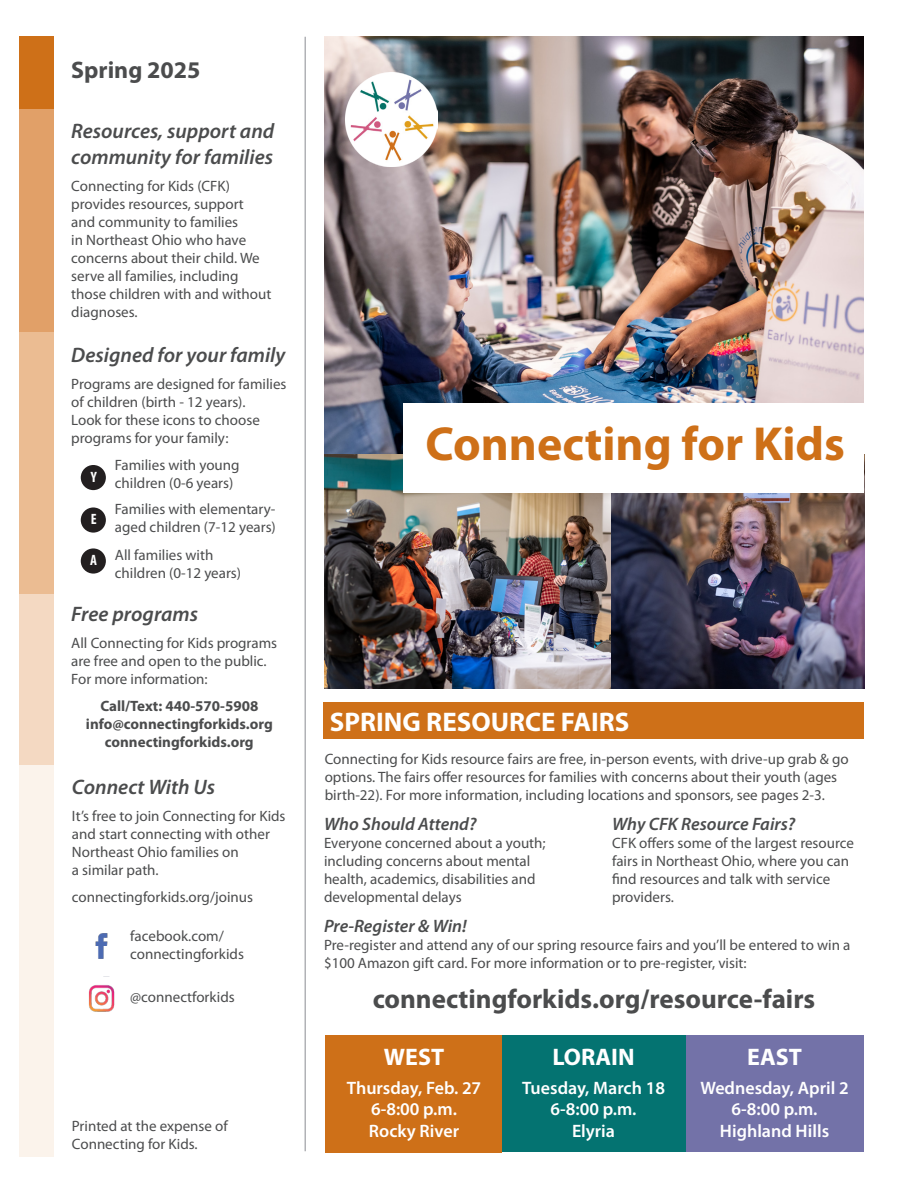
<style>
.page{position:relative;width:918px;height:1188px;background:#fff}
.page>*{position:absolute;margin:0;border:0;box-sizing:border-box;transform-origin:0 0}
.t1{font:700 48px "Myriad Pro";color:#ce7018}
.t2{font:700 27px "Myriad Pro";color:#4b4c4d}
.t3{font:700 27px "Myriad Pro";color:#fff}
.t4{font:700 24px "Myriad Pro";color:#fff}
.t5{font:700 24px "Myriad Pro";color:#4b4c4d}
.Navigation_Head{font:italic 600 21px/25.2px "Myriad Pro";color:#4b4c4d}
.t6{font:600 18px "Myriad Pro";color:#fff}
.Program_SubHead_L1{font:italic 600 18px "Myriad Pro";color:#4b4c4d}
.Navigation_Body{font:15px/18px "Myriad Pro";color:#4b4c4d}
.Navigation_Body-2{font:700 15px "Myriad Pro";color:#4b4c4d}
.t7{font:700 condensed 15px "Myriad Pro";color:#fff}
</style>
<div class="page">
<hr style="left:304px;top:37px;width:2px;height:1114px;background:#b1b2b6">
<div style="left:20px;top:109px;width:34px;height:224px;background:#e1a068"></div>
<div style="left:20px;top:333px;width:34px;height:261px;background:#ebbc92"></div>
<div style="left:20px;top:594px;width:34px;height:172px;background:#f4d9c2"></div>
<div style="left:20px;top:37px;width:34px;height:72px;background:#ce7018"></div>
<div style="left:81px;top:548px;width:25px;height:26px;background:#231f20;border-radius:50%"></div>
<div style="left:81px;top:465px;width:25px;height:25px;background:#231f20;border-radius:50%"></div>
<div style="left:81px;top:507px;width:25px;height:26px;background:#231f20;border-radius:50%"></div>
<div style="left:20px;top:766px;width:34px;height:391px;background:#fbf3eb"></div>
<img style="left:95px;top:933px;width:13px;height:26px">
<img style="left:89px;top:985px;width:26px;height:27px">
<div style="left:491px;top:1035px;width:209px;height:117px;background:#047371"></div>
<img style="left:610px;top:493px;width:254px;height:196px">
<div style="left:323px;top:703px;width:541px;height:36px;background:#ce7018"></div>
<img style="left:324px;top:37px;width:540px;height:417px">
<img style="left:345px;top:73px;width:92px;height:93px">
<img style="left:324px;top:454px;width:286px;height:235px">
<div style="left:404px;top:403px;width:460px;height:89px;background:#fff"></div>
<div style="left:325px;top:1035px;width:176px;height:117px;background:#ce7018"></div>
<div style="left:686px;top:1035px;width:177px;height:117px;background:#7372a8"></div>
<p class="t5" style="left:71px;top:54px;width:131px">Spring 2025</p>
<p class="Navigation_Head" style="left:71px;top:118px;width:205px">Resources, support and community for families</p>
<p class="Navigation_Body" style="left:71px;top:176px;width:202px">Connecting for Kids (CFK) provides resources, support and community to families<br>in Northeast Ohio who have concerns about their child. We serve all families, including those children with and without diagnoses.</p>
<p class="Navigation_Head" style="left:71px;top:341px;width:216px">Designed for your family</p>
<p class="Navigation_Body" style="left:71px;top:374px;width:217px">Programs are designed for families of children (birth - 12 years).<br>Look for these icons to choose programs for your family:</p>
<p class="Navigation_Body" style="left:115px;top:456px;width:126px">Families with young children (0-6 years)</p>
<p class="Navigation_Body" style="left:115px;top:500px;width:162px">Families with elementary&shy;aged children (7-12 years)</p>
<p class="Navigation_Body" style="left:115px;top:545px;width:128px">All families with children (0-12 years)</p>
<p class="Navigation_Head" style="left:71px;top:601px;width:128px">Free programs</p>
<p class="Navigation_Body" style="left:71px;top:634px;width:207px">All Connecting for Kids programs are free and open to the public.<br>For more information:</p>
<p class="Navigation_Body-2" style="left:100px;top:696px;width:159px">Call/Text: 440-570-5908</p>
<p class="Navigation_Body-2" style="left:86px;top:714px;width:188px">info@connectingforkids.org</p>
<p class="Navigation_Body-2" style="left:105px;top:732px;width:150px">connectingforkids.org</p>
<p class="t7" style="left:91px;top:467px;width:8px">Y</p>
<p class="t7" style="left:91px;top:510px;width:7px">E</p>
<p class="t7" style="left:90px;top:551px;width:8px">A</p>
<p class="Navigation_Head" style="left:72px;top:774px;width:145px">Connect With Us</p>
<p class="Navigation_Body" style="left:72px;top:807px;width:215px">It’s free to join Connecting for Kids and start connecting with other<br>Northeast Ohio families on</p>
<p class="Navigation_Body" style="left:72px;top:861px;width:88px">a similar path.</p>
<p class="Navigation_Body" style="left:72px;top:888px;width:183px">connectingforkids.org/joinus</p>
<p class="Navigation_Body" style="left:130px;top:926px;width:115px">facebook.com/ connectingforkids</p>
<p class="Navigation_Body" style="left:130px;top:987px;width:106px">@connectforkids</p>
<p class="Navigation_Body" style="left:72px;top:1116px;width:157px">Printed at the expense of<br>Connecting for Kids.</p>
<p class="t1" style="left:425px;top:413px;width:421px">Connecting for Kids</p>
<p class="t3" style="left:330px;top:704px;width:301px">SPRING RESOURCE FAIRS</p>
<p class="Navigation_Body" style="left:325px;top:750px;width:525px">Connecting for Kids resource fairs are free, in-person events, with drive-up grab &amp; go options. The fairs offer resources for families with concerns about their youth (ages birth-22). For more information, including locations and sponsors, see pages 2-3.</p>
<p class="Program_SubHead_L1" style="left:324px;top:813px;width:154px">Who Should Attend?</p>
<p class="Navigation_Body" style="left:324px;top:834px;width:223px">Everyone concerned about a youth; including concerns about mental health, academics, disabilities and developmental delays</p>
<p class="Program_SubHead_L1" style="left:612px;top:813px;width:185px">Why CFK Resource Fairs?</p>
<p class="Navigation_Body" style="left:612px;top:834px;width:243px">CFK offers some of the largest resource fairs in Northeast Ohio, where you can find resources and talk with service providers.</p>
<p class="Program_SubHead_L1" style="left:324px;top:915px;width:144px">Pre-Register &amp; Win!</p>
<p class="Navigation_Body" style="left:324px;top:936px;width:528px">Pre-register and attend any of our spring resource fairs and you’ll be entered to win a $100 Amazon gift card. For more information or to pre-register, visit:</p>
<p class="t2" style="left:373px;top:981px;width:444px">connectingforkids.org/resource-fairs</p>
<p class="t4" style="left:384px;top:1042px;width:62px">WEST</p>
<p class="t6" style="left:347px;top:1076px;width:136px">Thursday, Feb. 27</p>
<p class="t6" style="left:371px;top:1098px;width:87px">6-8:00 p.m.</p>
<p class="t6" style="left:369px;top:1119px;width:92px">Rocky River</p>
<p class="t4" style="left:552px;top:1042px;width:84px">LORAIN</p>
<p class="t6" style="left:522px;top:1076px;width:144px">Tuesday, March 18</p>
<p class="t6" style="left:551px;top:1098px;width:87px">6-8:00 p.m.</p>
<p class="t6" style="left:572px;top:1119px;width:45px">Elyria</p>
<p class="t4" style="left:747px;top:1042px;width:56px">EAST</p>
<p class="t6" style="left:700px;top:1076px;width:150px">Wednesday, April 2</p>
<p class="t6" style="left:732px;top:1098px;width:87px">6-8:00 p.m.</p>
<p class="t6" style="left:720px;top:1119px;width:111px">Highland Hills</p>
</div>
